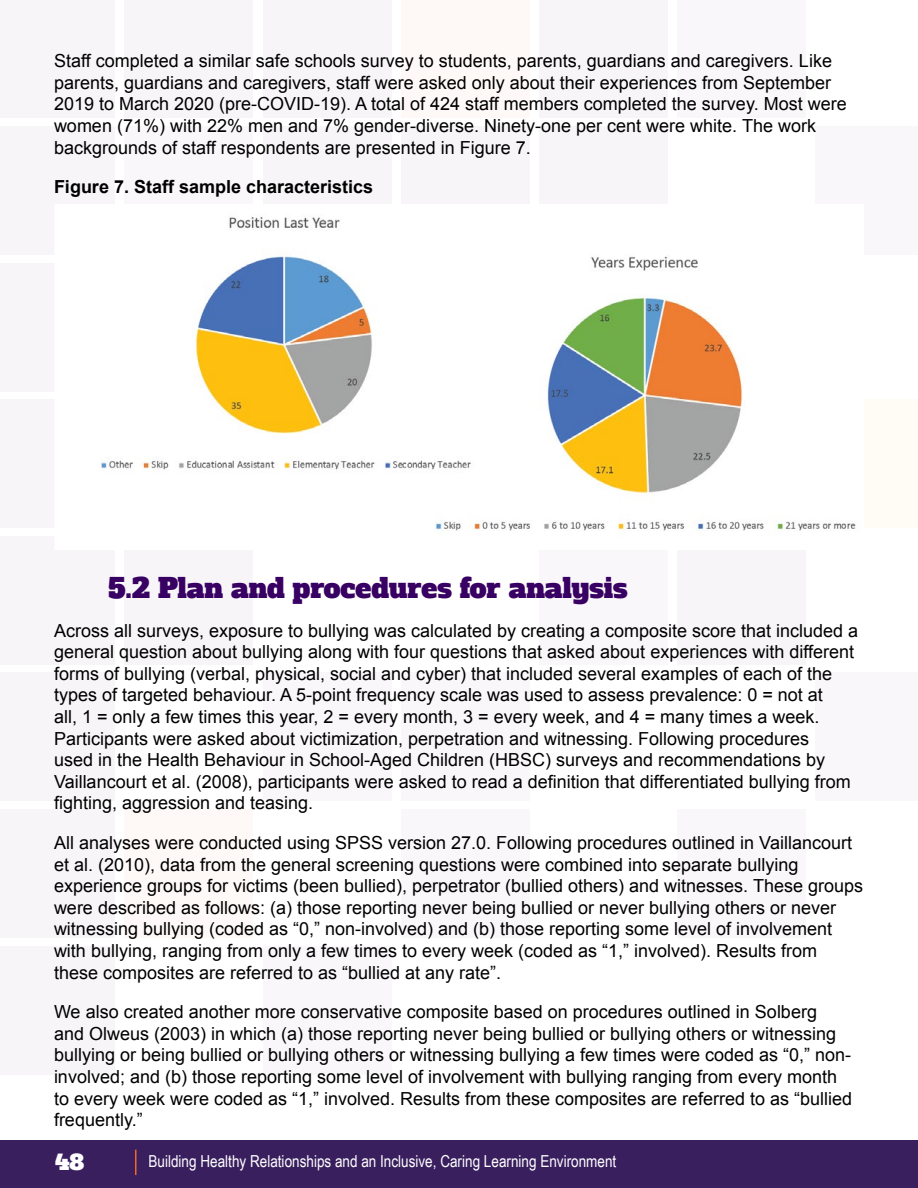
<style>
.page{position:relative;width:918px;height:1188px;background:#fff}
.page>*{position:absolute;margin:0;border:0;box-sizing:border-box;transform-origin:0 0}
.t1{font:27px "Alfa Slab One";color:#380063}
.t2{font:21px "Alfa Slab One";color:#fff}
.t3{font:18px/21.6px "Arial";color:#000}
.t4{font:700 18px "Arial";color:#000}
.t5{font:16.5px "Arial Narrow";color:#fff}
</style>
<div class="page">
<div style="left:0;top:1140px;width:918px;height:48px;background:#3a1f5f"></div>
<div style="left:0;top:536px;width:115px;height:129px;background:#f7f5f8"></div>
<div style="left:539px;top:536px;width:129px;height:129px;background:#faf7fb"></div>
<div style="left:0;top:0;width:115px;height:118px;background:#f7f5f8"></div>
<div style="left:0;top:673px;width:115px;height:128px;background:#f7f5f8"></div>
<div style="left:539px;top:0;width:129px;height:118px;background:#f7f5f8"></div>
<div style="left:0;top:126px;width:115px;height:129px;background:#f7f5f8"></div>
<div style="left:0;top:809px;width:115px;height:129px;background:#f7f5f8"></div>
<div style="left:539px;top:126px;width:129px;height:129px;background:#f7f5f8"></div>
<div style="left:0;top:263px;width:115px;height:128px;background:#f7f5f8"></div>
<div style="left:0;top:946px;width:115px;height:128px;background:#f7f5f8"></div>
<div style="left:0;top:399px;width:115px;height:129px;background:#f7f5f8"></div>
<div style="left:125px;top:536px;width:128px;height:129px;background:#f7f5f8"></div>
<div style="left:677px;top:536px;width:129px;height:129px;background:#f7f5f8"></div>
<div style="left:125px;top:0;width:128px;height:118px;background:#f7f5f8"></div>
<div style="left:677px;top:0;width:129px;height:118px;background:#faf7fb"></div>
<div style="left:125px;top:126px;width:128px;height:129px;background:#faf7fb"></div>
<div style="left:125px;top:809px;width:128px;height:129px;background:#fef9f6"></div>
<div style="left:677px;top:809px;width:129px;height:129px;background:#faf7fb"></div>
<div style="left:263px;top:0;width:128px;height:118px;background:#f7f5f8"></div>
<div style="left:263px;top:673px;width:128px;height:128px;background:#faf7fb"></div>
<div style="left:815px;top:673px;width:103px;height:128px;background:#faf7fb"></div>
<div style="left:263px;top:126px;width:128px;height:129px;background:#f7f5f8"></div>
<div style="left:815px;top:126px;width:103px;height:129px;background:#faf7fb"></div>
<div style="left:263px;top:946px;width:128px;height:128px;background:#faf7fb"></div>
<div style="left:815px;top:399px;width:103px;height:129px;background:#fffcf5"></div>
<div style="left:401px;top:0;width:128px;height:118px;background:#fef9f6"></div>
<div style="left:401px;top:673px;width:128px;height:128px;background:#faf7fb"></div>
<div style="left:401px;top:126px;width:128px;height:129px;background:#f7f5f8"></div>
<div style="left:401px;top:809px;width:128px;height:129px;background:#faf7fb"></div>
<hr style="left:135px;top:1150px;width:2px;height:25px;background:#f26626">
<img style="left:101px;top:217px;width:755px;height:314px">
<p class="t3" style="left:54px;top:50px;width:794px">Staff completed a similar safe schools survey to students, parents, guardians and caregivers. Like parents, guardians and caregivers, staff were asked only about their experiences from September 2019 to March 2020 (pre-COVID-19). A total of 424 staff members completed the survey. Most were women (71%) with 22% men and 7% gender-diverse. Ninety-one per cent were white. The work backgrounds of staff respondents are presented in Figure 7.</p>
<p class="t4" style="left:54px;top:175px;width:321px">Figure 7. Staff sample characteristics</p>
<h1 class="t1" style="left:108px;top:570px;width:521px">5.2 Plan and procedures for analysis</h1>
<p class="t3" style="left:54px;top:620px;width:806px">Across all surveys, exposure to bullying was calculated by creating a composite score that included a general question about bullying along with four questions that asked about experiences with different forms of bullying (verbal, physical, social and cyber) that included several examples of each of the types of targeted behaviour. A 5-point frequency scale was used to assess prevalence: 0 = not at<br>all, 1 = only a few times this year, 2 = every month, 3 = every week, and 4 = many times a week.<br>Participants were asked about victimization, perpetration and witnessing. Following procedures<br>used in the Health Behaviour in School-Aged Children (HBSC) surveys and recommendations by Vaillancourt et al. (2008), participants were asked to read a definition that differentiated bullying from fighting, aggression and teasing.</p>
<p class="t3" style="left:54px;top:832px;width:811px">All analyses were conducted using SPSS version 27.0. Following procedures outlined in Vaillancourt et al. (2010), data from the general screening questions were combined into separate bullying experience groups for victims (been bullied), perpetrator (bullied others) and witnesses. These groups were described as follows: (a) those reporting never being bullied or never bullying others or never witnessing bullying (coded as “0,” non-involved) and (b) those reporting some level of involvement with bullying, ranging from only a few times to every week (coded as “1,” involved). Results from these composites are referred to as “bullied at any rate”.</p>
<p class="t3" style="left:54px;top:1001px;width:800px">We also created another more conservative composite based on procedures outlined in Solberg<br>and Olweus (2003) in which (a) those reporting never being bullied or bullying others or witnessing bullying or being bullied or bullying others or witnessing bullying a few times were coded as “0,” non&shy;involved; and (b) those reporting some level of involvement with bullying ranging from every month to every week were coded as “1,” involved. Results from these composites are referred to as “bullied frequently.”</p>
<p class="t2" style="left:55px;top:1148px;width:31px">48</p>
<p class="t5" style="left:149px;top:1149px;width:469px">Building Healthy Relationships and an Inclusive, Caring Learning Environment</p>
</div>
